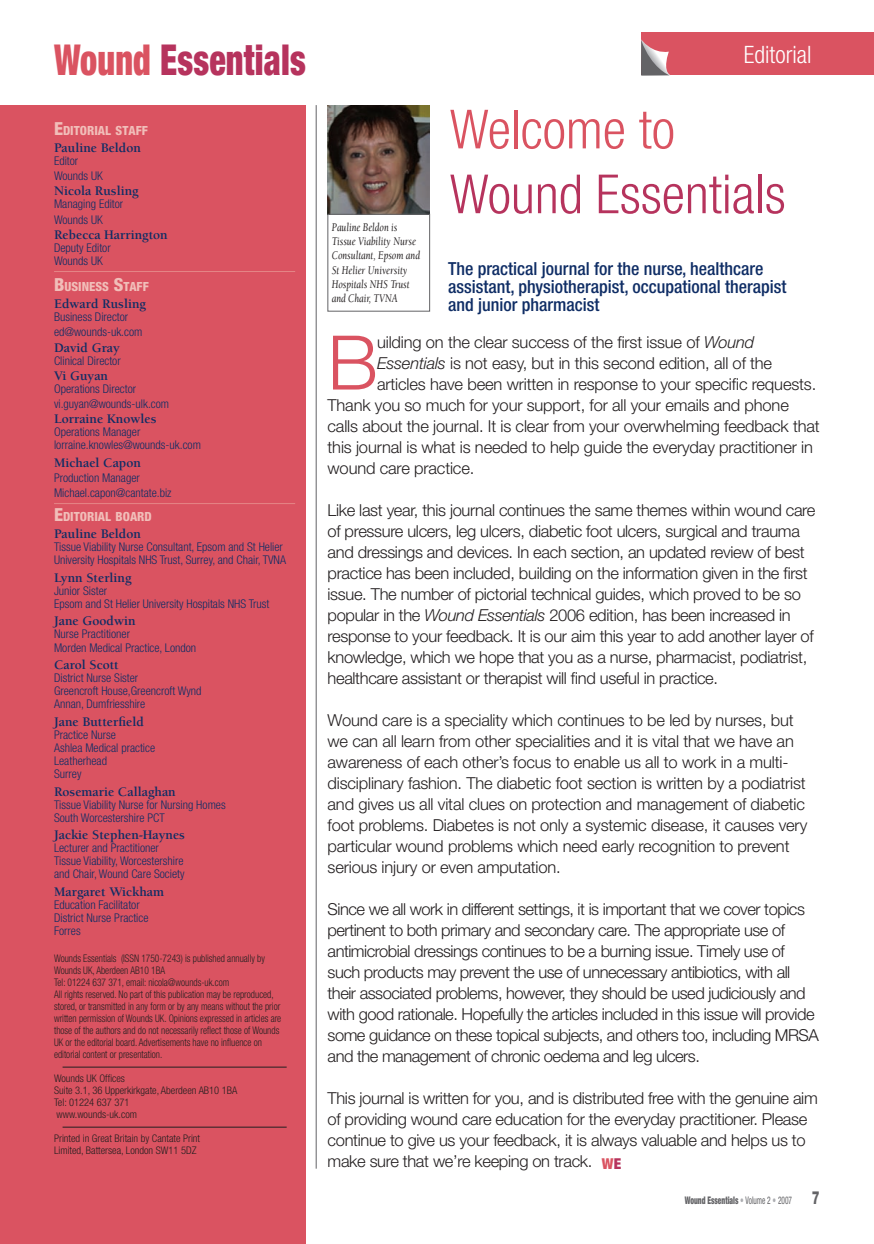
<style>
.page{position:relative;width:874px;height:1244px;background:#fff}
.page>*{position:absolute;margin:0;border:0;box-sizing:border-box;transform-origin:0 0}
.t1{font:300 75.3px "Helvetica Neue";color:#da5361}
.t2{font:300 condensed 54px "Helvetica Neue";color:#b6335d}
.t3{font:300 condensed 54px "Helvetica Neue";color:#da5361}
.t4{font:900 condensed 42.6px "Helvetica Neue";letter-spacing:.005em;color:#b6335d;scale:.8 1}
.t5{font:300 condensed 24px "Helvetica Neue";color:#fff}
.t6{font:500 condensed 18px/18px "Helvetica Neue";color:#0f2d65}
.t7{font:300 16.5px/21px "Helvetica Neue";letter-spacing:-.02em;color:#231f20}
.t8{font:900 condensed 15px "Helvetica Neue";color:#da5361}
.t9{font:700 13.5px "Berkeley";color:#0f2d65}
.t10{font:800 condensed 12.6px "Helvetica Neue";color:#f1beb9}
.t11{font:300 condensed 12px/13px "Helvetica Neue";color:#0f2d65}
.t12{font:italic 12px/14.2px "Berkeley";color:#231f20;scale:.8 1}
.t13{font:300 condensed 10.5px/12px "Helvetica Neue";color:#231f20;scale:.9 1}
.t14{font:300 condensed 10.5px/12px "Helvetica Neue";color:#231f20}
.t15{font:900 condensed 10.5px "Helvetica Neue";color:#636366;scale:.7 1}
.s1{color:#da5361}
.s2{font-size:18px}
.s3{font-style:italic}
.s4{color:#b6335d}
.s5{font-weight:400;color:#adaeb2}
.s6{font-weight:400}
.s7{font-weight:800;font-stretch:normal;font-size:18px}
</style>
<div class="page">
<img style="left:328px;top:105px;width:102px;height:109px">
<div style="left:0;top:105px;width:306px;height:1138px;background:#da5361"></div>
<hr style="left:316px;top:105px;width:1px;height:1063px;background:#636366">
<hr style="left:54px;top:271px;width:241px;height:1px;background:#e58687">
<hr style="left:54px;top:503px;width:241px;height:1px;background:#e58687">
<hr style="left:63px;top:1066px;width:223px;height:1px;background:#231f20">
<hr style="left:63px;top:1126px;width:223px;height:1px;background:#231f20">
<div style="left:327px;top:214px;width:103px;height:97px;border:1px solid #636366"></div>
<div style="left:641px;top:33px;width:232px;height:42px;background:#da5361"></div>
<svg style="left:641px;top:39px;width:29px;height:36px"></svg>
<h3 class="t4" style="left:54px;top:34px;width:316px"><span class="s1">Wound</span> Essentials</h3>
<p class="t10" style="left:54px;top:122px;width:95px"><span class="s2">E</span>DITORIAL STAFF</p>
<p class="t9" style="left:54px;top:140px;width:88px">Pauline Beldon</p>
<p class="t11" style="left:54px;top:153px;width:50px;line-height:15.1px">Editor<br>Wounds UK</p>
<p class="t9" style="left:54px;top:184px;width:86px">Nicola Rusling</p>
<p class="t11" style="left:54px;top:196px;width:71px;line-height:15.1px">Managing Editor<br>Wounds UK</p>
<p class="t9" style="left:54px;top:227px;width:115px">Rebecca Harrington</p>
<p class="t11" style="left:54px;top:241px;width:58px">Deputy Editor<br>Wounds UK</p>
<p class="t10" style="left:54px;top:278px;width:96px"><span class="s2">B</span>USINESS <span class="s2">S</span>TAFF</p>
<p class="t9" style="left:54px;top:297px;width:93px">Edward Rusling</p>
<p class="t11" style="left:54px;top:309px;width:90px;line-height:15.1px">Business Director ed@wounds-uk.com</p>
<p class="t9" style="left:54px;top:340px;width:67px">David Gray</p>
<p class="t11" style="left:54px;top:354px;width:68px">Clinical Director</p>
<p class="t9" style="left:54px;top:368px;width:56px">Vi Guyan</p>
<p class="t11" style="left:54px;top:381px;width:117px;line-height:15.1px">Operations Director vi.guyan@wounds-ulk.com</p>
<p class="t9" style="left:54px;top:412px;width:104px">Lorraine Knowles</p>
<p class="t11" style="left:54px;top:425px;width:148px">Operations Manager lorraine.knowles@wounds-uk.com</p>
<p class="t9" style="left:54px;top:455px;width:88px">Michael Capon</p>
<p class="t11" style="left:54px;top:470px;width:119px;line-height:15.1px">Production Manager<br>Michael.capon@cantate.biz</p>
<p class="t10" style="left:54px;top:508px;width:99px"><span class="s2">E</span>DITORIAL BOARD</p>
<p class="t9" style="left:54px;top:526px;width:88px">Pauline Beldon</p>
<p class="t11" style="left:54px;top:540px;width:233px">Tissue Viability Nurse Consultant, Epsom and St Helier<br>University Hospitals NHS Trust, Surrey, and Chair, TVNA</p>
<p class="t9" style="left:54px;top:570px;width:79px">Lynn Sterling</p>
<p class="t11" style="left:54px;top:584px;width:217px">Junior Sister<br>Epsom and St Helier University Hospitals NHS Trust</p>
<p class="t9" style="left:54px;top:614px;width:83px">Jane Goodwin</p>
<p class="t11" style="left:54px;top:627px;width:144px">Nurse Practitioner<br>Morden Medical Practice, London</p>
<p class="t9" style="left:54px;top:657px;width:66px">Carol Scott</p>
<p class="t11" style="left:54px;top:671px;width:149px">District Nurse Sister<br>Greencroft House,Greencroft Wynd<br>Annan, Dumfriesshire</p>
<p class="t9" style="left:54px;top:714px;width:91px">Jane Butterfield</p>
<p class="t11" style="left:54px;top:728px;width:103px">Practice Nurse<br>Ashlea Medical practice<br>Leatherhead<br>Surrey</p>
<p class="t9" style="left:54px;top:784px;width:123px">Rosemarie Callaghan</p>
<p class="t11" style="left:54px;top:797px;width:173px">Tissue Viability Nurse for Nursing Homes<br>South Worcestershire PCT</p>
<p class="t9" style="left:54px;top:827px;width:132px">Jackie Stephen-Haynes</p>
<p class="t11" style="left:54px;top:841px;width:132px">Lecturer and Practitioner<br>Tissue Viability, Worcestershire and Chair, Wound Care Society</p>
<p class="t9" style="left:54px;top:884px;width:111px">Margaret Wickham</p>
<p class="t11" style="left:54px;top:898px;width:96px">Education Facilitator<br>District Nurse Practice<br>Forres</p>
<p class="t13" style="left:54px;top:952px;width:254px">Wounds Essentials (ISSN 1750-7243) is published annually by Wounds UK, Aberdeen AB10 1BA<br>Tel: 01224 637 371, email: nicola@wounds-uk.com<br>All rights reserved. No part of this publication may be reproduced, stored, or transmitted in any form or by any means without the prior written permission of Wounds UK. Opinions expressed in articles are those of the authors and do not necessarily reflect those of Wounds UK or the editorial board. Advertisements have no influence on editorial content or presentation.</p>
<p class="t14" style="left:54px;top:1072px;width:185px">Wounds UK Offices<br>Suite 3.1, 36 Upperkirkgate, Aberdeen AB10 1BA<br>Tel: 01224 637 371<br>www.wounds-uk.com</p>
<p class="t14" style="left:54px;top:1132px;width:148px">Printed in Great Britain by Cantate Print<br>Limited, Battersea, London SW11 5DZ</p>
<h3 class="t5" style="left:743px;top:41px;width:69px">Editorial</h3>
<p class="t12" style="left:332px;top:220px;width:112px">Pauline Beldon is<br>Tissue Viability Nurse<br>Consultant, Epsom and<br>St Helier University<br>Hospitals NHS Trust and Chair, TVNA</p>
<h2 class="t3" style="left:449px;top:98px;width:226px">Welcome to</h2>
<h2 class="t2" style="left:449px;top:163px;width:337px">Wound Essentials</h2>
<p class="t6" style="left:448px;top:259px;width:340px">The practical journal for the nurse, healthcare assistant, physiotherapist, occupational therapist and junior pharmacist</p>
<h1 class="t1" style="left:327px;top:317px;width:52px">B</h1>
<p class="t7" style="left:377px;top:331px;width:379px">uilding on the clear success of the first issue of <span class="s3">Wound</span></p>
<p class="t7" style="left:377px;top:352px;width:396px"><span class="s3">Essentials</span> is not easy, but in this second edition, all of the</p>
<p class="t7" style="left:377px;top:373px;width:440px">articles have been written in response to your specific requests.</p>
<p class="t7" style="left:327px;top:394px;width:463px">Thank you so much for your support, for all your emails and phone</p>
<p class="t7" style="left:327px;top:415px;width:493px">calls about the journal. It is clear from your overwhelming feedback that</p>
<p class="t7" style="left:327px;top:436px;width:487px">this journal is what is needed to help guide the everyday practitioner in</p>
<p class="t7" style="left:327px;top:457px;width:148px">wound care practice.</p>
<p class="t7" style="left:327px;top:499px;width:489px">Like last year, this journal continues the same themes within wound care of pressure ulcers, leg ulcers, diabetic foot ulcers, surgical and trauma and dressings and devices. In each section, an updated review of best practice has been included, building on the information given in the first issue. The number of pictorial technical guides, which proved to be so popular in the <span class="s3">Wound Essentials</span> 2006 edition, has been increased in response to your feedback. It is our aim this year to add another layer of knowledge, which we hope that you as a nurse, pharmacist, podiatrist, healthcare assistant or therapist will find useful in practice.</p>
<p class="t7" style="left:327px;top:709px;width:481px">Wound care is a speciality which continues to be led by nurses, but we can all learn from other specialities and it is vital that we have an awareness of each other’s focus to enable us all to work in a multi&shy;disciplinary fashion. The diabetic foot section is written by a podiatrist and gives us all vital clues on protection and management of diabetic foot problems. Diabetes is not only a systemic disease, it causes very particular wound problems which need early recognition to prevent serious injury or even amputation.</p>
<p class="t7" style="left:327px;top:898px;width:493px">Since we all work in different settings, it is important that we cover topics pertinent to both primary and secondary care. The appropriate use of antimicrobial dressings continues to be a burning issue. Timely use of such products may prevent the use of unnecessary antibiotics, with all their associated problems, however, they should be used judiciously and with good rationale. Hopefully the articles included in this issue will provide some guidance on these topical subjects, and others too, including MRSA and the management of chronic oedema and leg ulcers.</p>
<p class="t7" style="left:327px;top:1087px;width:491px">This journal is written for you, and is distributed free with the genuine aim of providing wound care education for the everyday practitioner. Please continue to give us your feedback, it is always valuable and helps us to make sure that we’re keeping on track.</p>
<p class="t8" style="left:602px;top:1154px;width:21px">W<span class="s4">E</span></p>
<p class="t15" style="left:684px;top:1193px;width:194px">Wound Essentials <span class="s5">•</span> <span class="s6">Volume 2</span> <span class="s5">•</span> <span class="s6">2007</span> <span class="s7">7</span></p>
</div>
